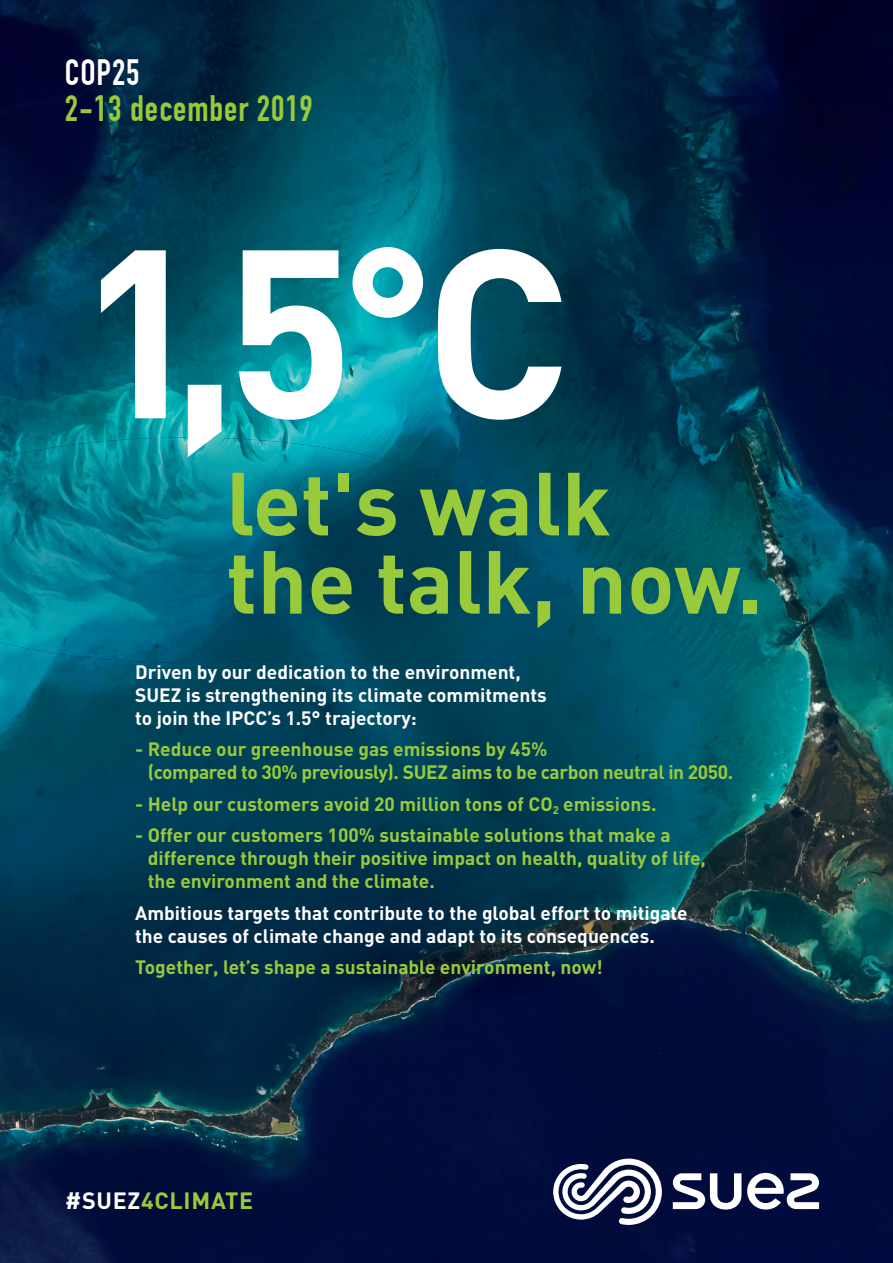
<style>
.page{position:relative;width:893px;height:1263px;background:#fff}
.page>*{position:absolute;margin:0;border:0;box-sizing:border-box;transform-origin:0 0}
.t1{font:700 235.95px "DIN";color:#fff}
.t2{font:700 88.05px/78.3px "DIN";color:#99ca3b}
.t3{font:700 35.85px "DIN Condensed";letter-spacing:.025em;color:#99ca3b}
.t4{font:700 35.85px "DIN Condensed";letter-spacing:.025em;color:#fff}
.t5{font:700 23.25px "DIN";letter-spacing:.03em;color:#99ca3b}
.t6{font:700 19.2px/23px "DIN";color:#99ca3b}
.t7{font:700 19.2px/23px "DIN";color:#fff}
.t8{font:700 19.2px/23px "DIN";letter-spacing:-.02em;color:#99ca3b}
.s1{font-size:191.55px}
.s2{color:#fff}
</style>
<div class="page">
<img style="left:0;top:0;width:893px;height:1263px">
<img style="left:0;top:437px;width:414px;height:135px">
<div style="left:413px;top:468px;width:52px;height:164px;background:#004056"></div>
<img style="left:465px;top:489px;width:52px;height:122px">
<img style="left:0;top:572px;width:362px;height:91px">
<div style="left:362px;top:572px;width:52px;height:74px;background:#003c53"></div>
<img style="left:331px;top:939px;width:246px;height:65px">
<svg style="left:673px;top:1173px;width:146px;height:36px"></svg>
<svg style="left:553px;top:1158px;width:109px;height:67px"></svg>
<h3 class="t4" style="left:65px;top:51px;width:76px">COP25</h3>
<h3 class="t3" style="left:65px;top:88px;width:249px">2-13 december 2019</h3>
<h1 class="t1" style="left:77px;top:179px;width:495px">1,5<span class="s1">°</span>C</h1>
<h2 class="t2" style="left:226px;top:461px;width:538px">let's walk<br>the talk, now.</h2>
<p class="t7" style="left:135px;top:659px;width:413px">Driven by our dedication to the environment,<br>SUEZ is strengthening its climate commitments to join the IPCC’s 1.5° trajectory:</p>
<p class="t8" style="left:148px;top:737px;width:587px;text-indent:-13px">- Reduce our greenhouse gas emissions by 45%<br>(compared to 30% previously). SUEZ aims to be carbon neutral in 2050.</p>
<p class="t6" style="left:135px;top:791px;width:523px">- Help our customers avoid 20 million tons of CO<sub>2</sub> emissions.</p>
<p class="t6" style="left:148px;top:823px;width:560px;text-indent:-13px">- Offer our customers 100% sustainable solutions that make a difference through their positive impact on health, quality of life, the environment and the climate.</p>
<p class="t7" style="left:135px;top:900px;width:554px">Ambitious targets that contribute to the global effort to mitigate the causes of climate change and adapt to its consequences.</p>
<p class="t6" style="left:135px;top:955px;width:469px">Together, let’s shape a sustainable environment, now!</p>
<p class="t5" style="left:65px;top:1185px;width:189px"><span class="s2">#SUEZ</span>4CLIMATE</p>
</div>
